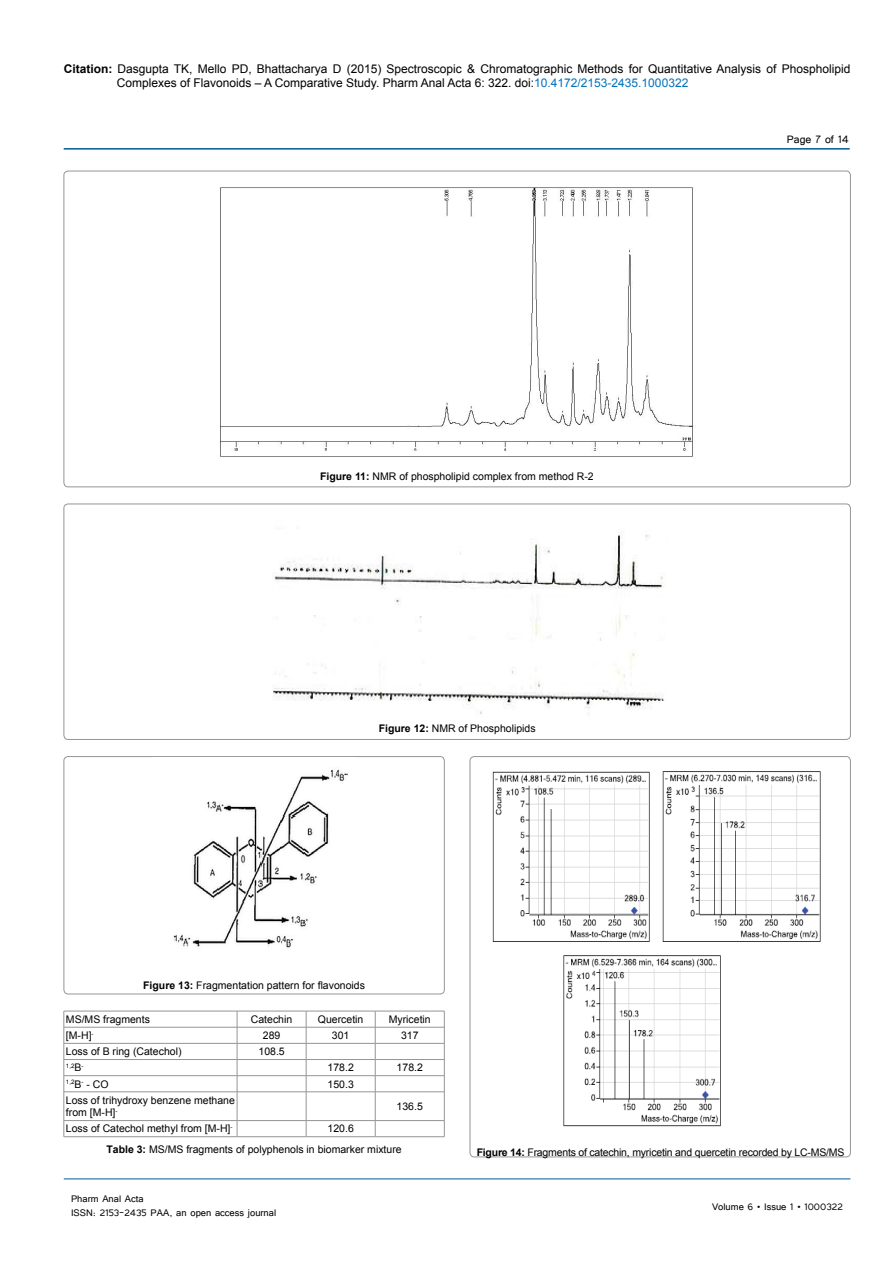
<style>
.page{position:relative;width:893px;height:1263px;background:#fff}
.page>*{position:absolute;margin:0;border:0;box-sizing:border-box;transform-origin:0 0}
.t1{font:13.5px "Tunga";color:#000}
.t2{font:12px/14.4px "Arial";color:#000}
.t3{font:12px/14.4px "Tunga";color:#000}
.t4{font:10.5px/12.6px "Arial";color:#000}
.t5{font:10.5px "Arial";letter-spacing:-.02em;color:#000}
.t6{font:6.15px "Arial";color:#000}
.s1{font-weight:700}
.s2{color:#0072bc}
.s3{font-size:10.5px}
</style>
<div class="page">
<hr style="left:64px;top:148px;width:786px;height:2px;background:#005a96">
<hr style="left:64px;top:1179px;width:786px;height:1px;background:#005a96">
<img style="left:220px;top:187px;width:473px;height:270px">
<div style="left:64px;top:504px;width:786px;height:235px;border:1px solid #939598;border-radius:4px"></div>
<img style="left:273px;top:533px;width:392px;height:181px">
<div style="left:64px;top:756px;width:380px;height:238px;border:1px solid #939598;border-radius:4px"></div>
<img style="left:173px;top:769px;width:175px;height:179px">
<div style="left:470px;top:756px;width:380px;height:401px;border:1px solid #939598;border-radius:4px"></div>
<img style="left:492px;top:771px;width:158px;height:171px">
<img style="left:662px;top:771px;width:159px;height:171px">
<img style="left:563px;top:955px;width:158px;height:172px">
<hr style="left:64px;top:1011px;width:173px;height:1px;background:#939598">
<hr style="left:237px;top:1011px;width:69px;height:1px;background:#939598">
<hr style="left:306px;top:1011px;width:69px;height:1px;background:#939598">
<hr style="left:375px;top:1011px;width:69px;height:1px;background:#939598">
<hr style="left:64px;top:1027px;width:173px;height:1px;background:#939598">
<hr style="left:237px;top:1027px;width:69px;height:1px;background:#939598">
<hr style="left:306px;top:1027px;width:69px;height:1px;background:#939598">
<hr style="left:375px;top:1027px;width:69px;height:1px;background:#939598">
<hr style="left:64px;top:1043px;width:173px;height:1px;background:#939598">
<hr style="left:237px;top:1043px;width:69px;height:1px;background:#939598">
<hr style="left:306px;top:1043px;width:69px;height:1px;background:#939598">
<hr style="left:375px;top:1043px;width:69px;height:1px;background:#939598">
<hr style="left:64px;top:1059px;width:173px;height:1px;background:#939598">
<hr style="left:237px;top:1059px;width:69px;height:1px;background:#939598">
<hr style="left:306px;top:1059px;width:69px;height:1px;background:#939598">
<hr style="left:375px;top:1059px;width:69px;height:1px;background:#939598">
<hr style="left:64px;top:1075px;width:173px;height:1px;background:#939598">
<hr style="left:237px;top:1075px;width:69px;height:1px;background:#939598">
<hr style="left:306px;top:1075px;width:69px;height:1px;background:#939598">
<hr style="left:375px;top:1075px;width:69px;height:1px;background:#939598">
<hr style="left:64px;top:1091px;width:173px;height:1px;background:#939598">
<hr style="left:237px;top:1091px;width:69px;height:1px;background:#939598">
<hr style="left:306px;top:1091px;width:69px;height:1px;background:#939598">
<hr style="left:375px;top:1091px;width:69px;height:1px;background:#939598">
<hr style="left:64px;top:1120px;width:173px;height:1px;background:#939598">
<svg style="left:64px;top:1011px;width:1px;height:125px"></svg>
<hr style="left:237px;top:1120px;width:69px;height:1px;background:#939598">
<svg style="left:237px;top:1011px;width:1px;height:125px"></svg>
<hr style="left:306px;top:1120px;width:69px;height:1px;background:#939598">
<svg style="left:306px;top:1011px;width:1px;height:125px"></svg>
<hr style="left:375px;top:1120px;width:69px;height:1px;background:#939598">
<svg style="left:375px;top:1011px;width:1px;height:125px"></svg>
<svg style="left:444px;top:1011px;width:1px;height:126px"></svg>
<hr style="left:64px;top:1136px;width:173px;height:1px;background:#939598">
<hr style="left:237px;top:1136px;width:69px;height:1px;background:#939598">
<hr style="left:306px;top:1136px;width:69px;height:1px;background:#939598">
<hr style="left:375px;top:1136px;width:69px;height:1px;background:#939598">
<p class="t2" style="left:117px;top:61px;width:735px;text-indent:-53px"><span class="s1">Citation:</span> Dasgupta TK, Mello PD, Bhattacharya D (2015) Spectroscopic &amp; Chromatographic Methods for Quantitative Analysis of Phospholipid<br>Complexes of Flavonoids – A Comparative Study. Pharm Anal Acta 6: 322. doi:<span class="s2">10.4172/2153-2435.1000322</span></p>
<p class="t4" style="left:320px;top:470px;width:275px"><span class="s1">Figure 11:</span> NMR of phospholipid complex from method R-2</p>
<p class="t4" style="left:379px;top:722px;width:158px"><span class="s1">Figure 12:</span> NMR of Phospholipids</p>
<p class="t4" style="left:143px;top:979px;width:223px"><span class="s1">Figure 13:</span> Fragmentation pattern for flavonoids</p>
<p class="t1" style="left:787px;top:131px;width:64px">Page 7 of 14</p>
<p class="t4" style="left:66px;top:1013px;width:86px">MS/MS fragments</p>
<p class="t4" style="left:251px;top:1013px;width:43px">Catechin</p>
<p class="t4" style="left:318px;top:1013px;width:47px">Quercetin</p>
<p class="t4" style="left:389px;top:1013px;width:43px">Myricetin</p>
<p class="t4" style="left:66px;top:1029px;width:29px">[M-H]<sup>-</sup></p>
<p class="t4" style="left:263px;top:1029px;width:19px">289</p>
<p class="t4" style="left:332px;top:1029px;width:19px">301</p>
<p class="t4" style="left:401px;top:1029px;width:19px">317</p>
<p class="t4" style="left:66px;top:1045px;width:117px">Loss of B ring (Catechol)</p>
<p class="t4" style="left:258px;top:1045px;width:28px">108.5</p>
<p class="t6" style="left:66px;top:1062px;width:19px">1,2<span class="s3">B</span>-</p>
<p class="t4" style="left:328px;top:1061px;width:28px">178.2</p>
<p class="t4" style="left:397px;top:1061px;width:28px">178.2</p>
<p class="t6" style="left:66px;top:1078px;width:44px">1,2<span class="s3">B</span>- <span class="s3">- CO</span></p>
<p class="t4" style="left:328px;top:1078px;width:28px">150.3</p>
<p class="t4" style="left:66px;top:1094px;width:170px">Loss of trihydroxy benzene methane from [M-H]<sup>-</sup></p>
<p class="t4" style="left:397px;top:1100px;width:28px">136.5</p>
<p class="t4" style="left:66px;top:1122px;width:168px">Loss of Catechol methyl from [M-H]<sup>-</sup></p>
<p class="t4" style="left:106px;top:1119px;width:297px;line-height:20.4px;text-indent:221px">120.6<br><span class="s1">Table 3:</span> MS/MS fragments of polyphenols in biomarker mixture</p>
<p class="t3" style="left:71px;top:1190px;width:207px">Pharm Anal Acta<br>ISSN: 2153-2435 PAA, an open access journal</p>
<p class="t5" style="left:477px;top:1145px;width:369px"><span class="s1">Figure 14:</span> Fragments of catechin, myricetin and quercetin recorded by LC-MS/MS</p>
<p class="t3" style="left:712px;top:1199px;width:132px">Volume 6 • Issue 1 • 1000322</p>
</div>
